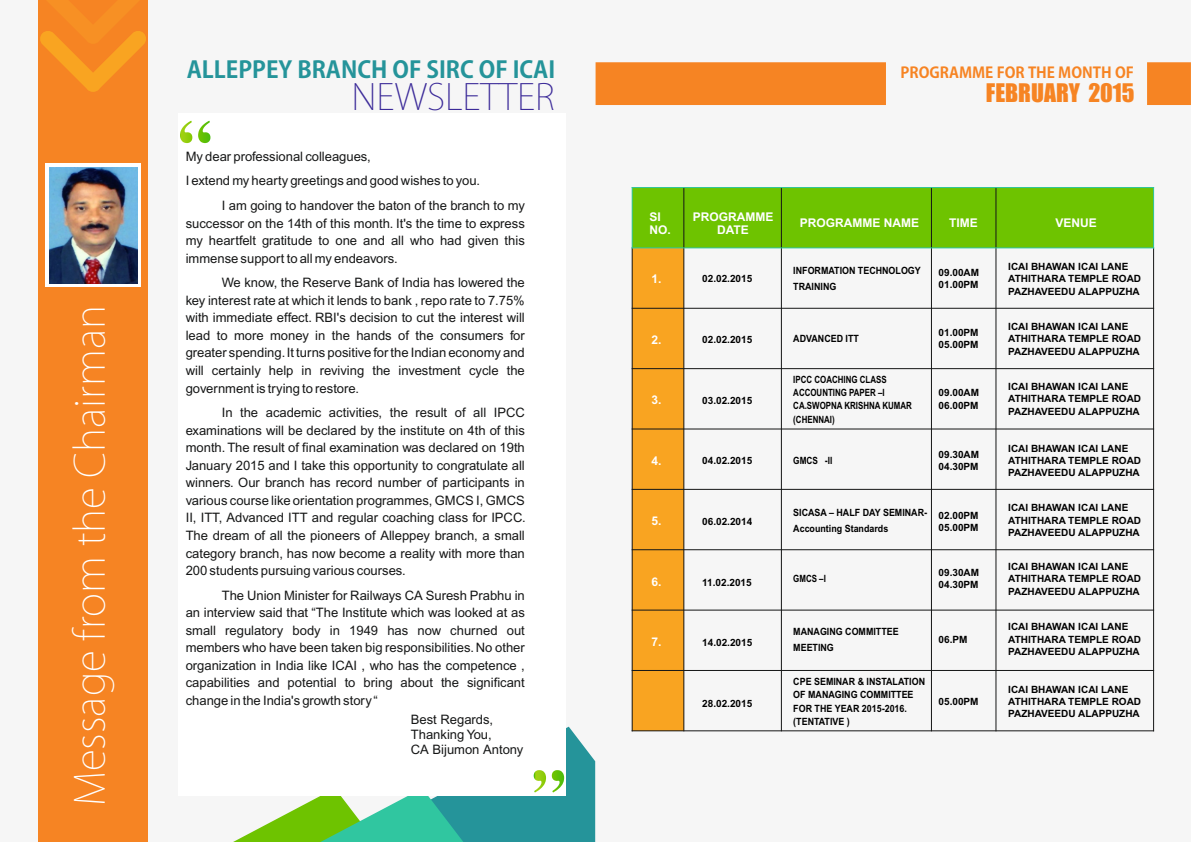
<style>
.page{position:relative;width:1191px;height:842px;background:#f6f6f6}
.page>*{position:absolute;margin:0;border:0;box-sizing:border-box;transform-origin:0 0}
.t1{font:200 40.6px "Koz Go Pro";color:#fff}
.t2{font:200 35.6px "Koz Go Pro";color:#3c2b99}
.t3{font:23.7px "Impact";color:#f68423}
.t4{font:700 23px "Koz Go Pro";color:#25949a}
.t5{font:700 15px "Koz Go Pro";color:#f68423}
.t6{font:13px/17.6px "Arial";color:#151616;text-align:justify}
.t7{font:700 12px/13.4px "Arial";color:#fff}
.t8{font:700 10px/12.4px "Arial";color:#000}
.t9{font:700 10px/15.7px "Arial";color:#000;scale:.89 1}
.t10{font:700 10px/13.1px "Arial";color:#000;scale:.79 1}
.t11{font:700 10px "Arial";color:#000;scale:.83 1}
</style>
<div class="page">
<div style="left:38px;top:0;width:110px;height:842px;background:#f68423"></div>
<svg style="left:40px;top:0;width:106px;height:92px"></svg>
<svg style="left:45px;top:164px;width:96px;height:123px;background:#e0e7ee"></svg>
<img style="left:49px;top:168px;width:88px;height:115px">
<svg style="left:233px;top:727px;width:362px;height:115px"></svg>
<div style="left:178px;top:113px;width:387px;height:683px;background:#fff"></div>
<svg style="left:180px;top:120px;width:31px;height:24px"></svg>
<svg style="left:533px;top:770px;width:31px;height:23px"></svg>
<svg style="left:595px;top:62px;width:595px;height:43px"></svg>
<div style="left:632px;top:188px;width:52px;height:60px;background:#6ec300"></div>
<div style="left:684px;top:188px;width:97px;height:60px;background:#6ec300"></div>
<div style="left:781px;top:188px;width:150px;height:60px;background:#6ec300"></div>
<div style="left:931px;top:188px;width:65px;height:60px;background:#6ec300"></div>
<div style="left:996px;top:188px;width:157px;height:60px;background:#6ec300"></div>
<div style="left:632px;top:248px;width:52px;height:60px;background:#f9a421"></div>
<div style="left:632px;top:308px;width:52px;height:61px;background:#f9a421"></div>
<div style="left:632px;top:369px;width:52px;height:60px;background:#f9a421"></div>
<div style="left:632px;top:429px;width:52px;height:60px;background:#f9a421"></div>
<div style="left:632px;top:489px;width:52px;height:61px;background:#f9a421"></div>
<div style="left:632px;top:550px;width:52px;height:60px;background:#f9a421"></div>
<div style="left:632px;top:610px;width:52px;height:60px;background:#f9a421"></div>
<div style="left:632px;top:670px;width:52px;height:61px;background:#f9a421"></div>
<hr style="left:631px;top:247px;width:1px;height:484px;background:#151616">
<hr style="left:631px;top:187px;width:1px;height:61px;background:#30c6a0">
<hr style="left:683px;top:187px;width:1px;height:544px;background:#151616">
<hr style="left:781px;top:187px;width:1px;height:544px;background:#151616">
<hr style="left:931px;top:187px;width:1px;height:544px;background:#151616">
<hr style="left:995px;top:187px;width:1px;height:544px;background:#151616">
<hr style="left:1153px;top:247px;width:1px;height:484px;background:#151616">
<hr style="left:1153px;top:187px;width:1px;height:61px;background:#30c6a0">
<hr style="left:631px;top:730px;width:523px;height:1px;background:#151616">
<hr style="left:631px;top:670px;width:523px;height:1px;background:#151616">
<hr style="left:631px;top:610px;width:523px;height:1px;background:#151616">
<hr style="left:631px;top:549px;width:523px;height:1px;background:#151616">
<hr style="left:631px;top:489px;width:523px;height:1px;background:#151616">
<hr style="left:631px;top:428px;width:523px;height:1px;background:#151616">
<hr style="left:631px;top:368px;width:523px;height:1px;background:#151616">
<hr style="left:631px;top:308px;width:523px;height:1px;background:#151616">
<hr style="left:631px;top:247px;width:523px;height:1px;background:#30c6a0">
<hr style="left:631px;top:187px;width:523px;height:1px;background:#30c6a0">
<h1 class="t1" style="left:69px;top:806px;width:503px;rotate:-90deg">Message from the Chairman</h1>
<h3 class="t4" style="left:187px;top:58px;width:370px">ALLEPPEY BRANCH OF SIRC OF ICAI</h3>
<h2 class="t2" style="left:351px;top:79px;width:205px">NEWSLETTER</h2>
<p class="t6" style="left:186px;top:149px;width:187px">My dear professional colleagues,</p>
<p class="t6" style="left:186px;top:173px;width:296px">I extend my hearty greetings and good wishes to you.</p>
<p class="t6" style="left:222px;top:198px;width:305px">I am going to handover the baton of the branch to my</p>
<p class="t6" style="left:186px;top:215px;width:341px">successor on the 14th of this month. It's the time to express my heartfelt gratitude to one and all who had given this immense support to all my endeavors.</p>
<p class="t6" style="left:186px;top:275px;width:341px;text-indent:36px">We know, the Reserve Bank of India has lowered the key interest rate at which it lends to bank , repo rate to 7.75% with immediate effect. RBI's decision to cut the interest will lead to more money in the hands of the consumers for greater spending.It turns positive for the Indian economy and will certainly help in reviving the investment cycle the government is trying to restore.</p>
<p class="t6" style="left:186px;top:405px;width:341px;text-indent:36px">In the academic activities, the result of all IPCC examinations will be declared by the institute on 4th of this month.The result of final examination was declared on 19th January 2015 and I take this opportunity to congratulate all winners. Our branch has record number of participants in various course like orientation programmes, GMCS I, GMCS II, ITT, Advanced ITT and regular coaching class for IPCC.<br>The dream of all the pioneers of Alleppey branch, a small category branch, has now become a reality with more than 200 students pursuing various courses.</p>
<p class="t6" style="left:222px;top:588px;width:305px">The Union Minister for Railways CA Suresh Prabhu in</p>
<p class="t6" style="left:186px;top:605px;width:341px">an interview said that “The Institute which was looked at as</p>
<p class="t6" style="left:186px;top:623px;width:341px">small regulatory body in 1949 has now churned out</p>
<p class="t6" style="left:186px;top:640px;width:341px">members who have been taken big responsibilities. No other</p>
<p class="t6" style="left:186px;top:658px;width:341px">organization in India like ICAI , who has the competence ,</p>
<p class="t6" style="left:186px;top:675px;width:341px">capabilities and potential to bring about the significant</p>
<p class="t6" style="left:186px;top:693px;width:194px">change in the India's growth story “</p>
<p class="t6" style="left:411px;top:711px;width:84px">Best Regards,</p>
<p class="t6" style="left:411px;top:728px;width:114px;line-height:15.2px">Thanking You,<br>CA Bijumon Antony</p>
<p class="t5" style="left:900px;top:65px;width:235px">PROGRAMME FOR THE MONTH OF</p>
<h3 class="t3" style="left:986px;top:83px;width:150px">FEBRUARY 2015</h3>
<p class="t7" style="left:649px;top:211px;width:23px">SI<br>NO.</p>
<p class="t7" style="left:692px;top:211px;width:82px;text-align:center">PROGRAMME<br>DATE</p>
<p class="t7" style="left:800px;top:217px;width:121px">PROGRAMME NAME</p>
<p class="t7" style="left:949px;top:217px;width:30px">TIME</p>
<p class="t7" style="left:1055px;top:217px;width:43px">VENUE</p>
<p class="t7" style="left:651px;top:274px;width:12px">1.</p>
<p class="t7" style="left:651px;top:334px;width:12px">2.</p>
<p class="t8" style="left:702px;top:273px;width:52px">02.02.2015</p>
<p class="t8" style="left:702px;top:334px;width:52px">02.02.2015</p>
<p class="t9" style="left:793px;top:264px;width:145px">INFORMATION TECHNOLOGY<br>TRAINING</p>
<p class="t9" style="left:793px;top:332px;width:75px">ADVANCED ITT</p>
<p class="t8" style="left:938px;top:267px;width:42px">09.00AM<br>01.00PM</p>
<p class="t8" style="left:938px;top:327px;width:42px">01.00PM<br>05.00PM</p>
<p class="t8" style="left:1008px;top:261px;width:134px">ICAI BHAWAN ICAI LANE<br>ATHITHARA TEMPLE ROAD<br>PAZHAVEEDU ALAPPUZHA</p>
<p class="t8" style="left:1008px;top:321px;width:134px">ICAI BHAWAN ICAI LANE<br>ATHITHARA TEMPLE ROAD<br>PAZHAVEEDU ALAPPUZHA</p>
<p class="t7" style="left:651px;top:395px;width:12px">3.</p>
<p class="t8" style="left:702px;top:395px;width:52px">03.02.2015</p>
<p class="t10" style="left:793px;top:374px;width:152px">IPCC COACHING CLASS<br>ACCOUNTING PAPER –I<br>CA.SWOPNA KRISHNA KUMAR (CHENNAI)</p>
<p class="t8" style="left:938px;top:387px;width:42px">09.00AM<br>06.00PM</p>
<p class="t8" style="left:1008px;top:381px;width:134px">ICAI BHAWAN ICAI LANE<br>ATHITHARA TEMPLE ROAD<br>PAZHAVEEDU ALAPPUZHA</p>
<p class="t7" style="left:651px;top:455px;width:12px">4.</p>
<p class="t8" style="left:702px;top:455px;width:52px">04.02.2015</p>
<p class="t11" style="left:793px;top:457px;width:48px">GMCS -II</p>
<p class="t8" style="left:938px;top:449px;width:42px">09.30AM<br>04.30PM</p>
<p class="t8" style="left:1008px;top:443px;width:134px">ICAI BHAWAN ICAI LANE<br>ATHITHARA TEMPLE ROAD<br>PAZHAVEEDU ALAPPUZHA</p>
<p class="t7" style="left:651px;top:516px;width:12px">5.</p>
<p class="t8" style="left:702px;top:516px;width:52px">06.02.2014</p>
<p class="t9" style="left:793px;top:506px;width:152px">SICASA – HALF DAY SEMINAR-<br>Accounting Standards</p>
<p class="t8" style="left:938px;top:510px;width:42px">02.00PM<br>05.00PM</p>
<p class="t8" style="left:1008px;top:502px;width:134px">ICAI BHAWAN ICAI LANE<br>ATHITHARA TEMPLE ROAD<br>PAZHAVEEDU ALAPPUZHA</p>
<p class="t7" style="left:651px;top:576px;width:12px">6.</p>
<p class="t7" style="left:651px;top:637px;width:12px">7.</p>
<p class="t8" style="left:702px;top:577px;width:51px">11.02.2015</p>
<p class="t8" style="left:702px;top:638px;width:52px">14.02.2015</p>
<p class="t10" style="left:793px;top:573px;width:43px">GMCS –I</p>
<p class="t8" style="left:938px;top:567px;width:42px">09.30AM<br>04.30PM</p>
<p class="t9" style="left:793px;top:625px;width:120px">MANAGING COMMITTEE<br>MEETING</p>
<p class="t8" style="left:938px;top:634px;width:30px">06.PM</p>
<p class="t8" style="left:1008px;top:561px;width:134px">ICAI BHAWAN ICAI LANE<br>ATHITHARA TEMPLE ROAD<br>PAZHAVEEDU ALAPPUZHA</p>
<p class="t8" style="left:1008px;top:622px;width:134px">ICAI BHAWAN ICAI LANE<br>ATHITHARA TEMPLE ROAD<br>PAZHAVEEDU ALAPPUZHA</p>
<p class="t8" style="left:702px;top:698px;width:52px">28.02.2015</p>
<p class="t9" style="left:793px;top:676px;width:150px;line-height:13.1px">CPE SEMINAR &amp; INSTALATION<br>OF MANAGING COMMITTEE<br>FOR THE YEAR 2015-2016. (TENTATIVE )</p>
<p class="t8" style="left:938px;top:696px;width:42px">05.00PM</p>
<p class="t8" style="left:1008px;top:684px;width:134px">ICAI BHAWAN ICAI LANE<br>ATHITHARA TEMPLE ROAD<br>PAZHAVEEDU ALAPPUZHA</p>
</div>
